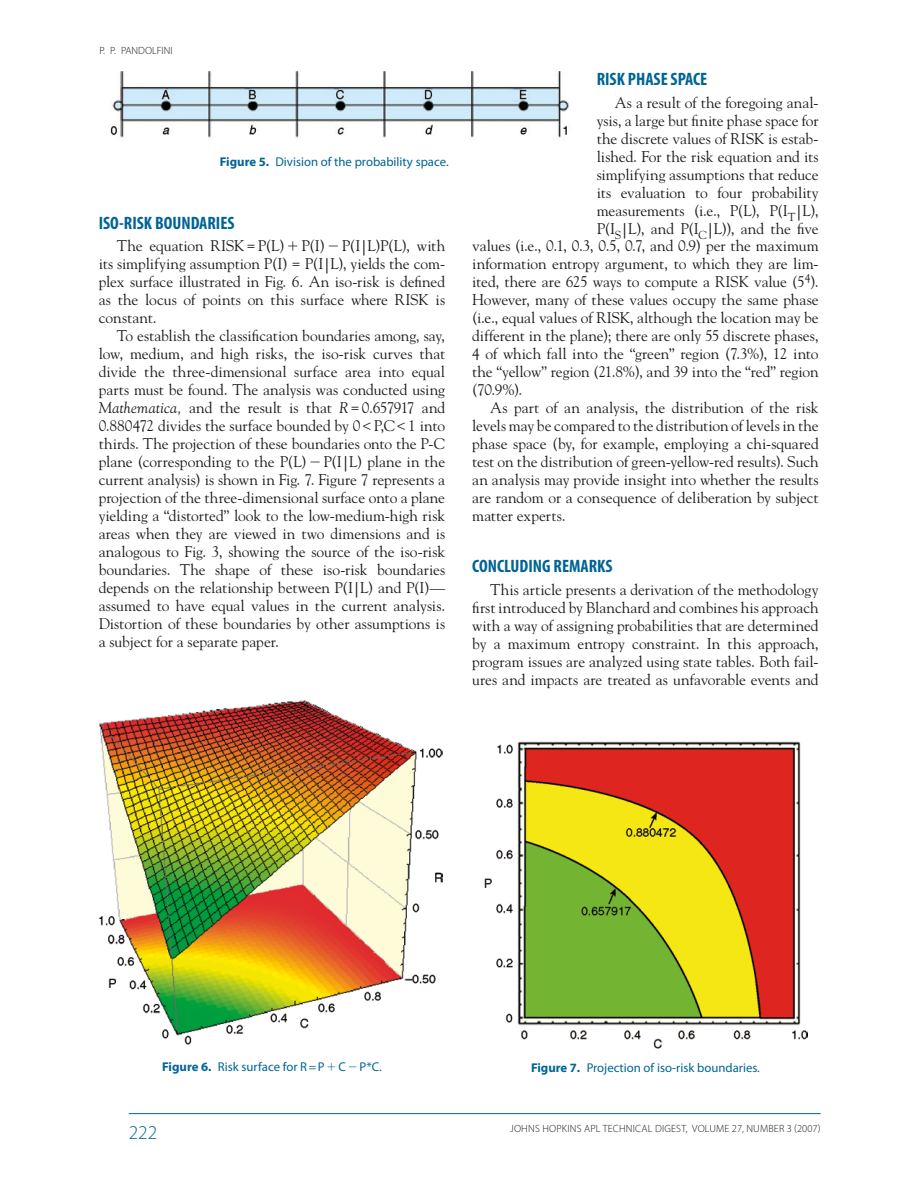
<style>
.page{position:relative;width:918px;height:1188px;background:#fff}
.page>*{position:absolute;margin:0;border:0;box-sizing:border-box;transform-origin:0 0}
.t1{font:300 19.5px "Myriad Pro";color:#006495}
.t2{font:700 condensed 18px "Myriad Pro";color:#006495}
.t3{font:15.45px/18px "Hopkins Goudy";letter-spacing:-.005em;color:#1c1c1a;text-align:justify}
.t4{font:12.75px "Myriad Pro";color:#006495}
.t5{font:300 10.5px "Myriad Pro";letter-spacing:.02em;color:#1c1c1a}
.t6{font:300 10.5px "Myriad Pro";color:#1c1c1a}
.s1{font-weight:700}
.s2{font-family:"Mathematical Pi One"}
.s3{font-style:italic}
</style>
<div class="page">
<hr style="left:129px;top:1113px;width:692px;height:1px;background:#006495">
<img style="left:110px;top:72px;width:459px;height:66px">
<img style="left:99px;top:700px;width:344px;height:345px">
<img style="left:484px;top:741px;width:324px;height:308px">
<p class="t6" style="left:99px;top:45px;width:75px">P. P. PANDOLFINI</p>
<p class="t4" style="left:220px;top:153px;width:230px"><span class="s1">Figure 5.</span> Division of the probability space.</p>
<p class="t2" style="left:99px;top:211px;width:137px">ISO-RISK BOUNDARIES</p>
<p class="t3" style="left:99px;top:237px;width:348px;text-indent:18px">The equation RISK=P(L)<span class="s2">1</span>P(I)<span class="s2">2</span>P(I L)P(L), with its simplifying assumption P(I) = P(I L), yields the com&shy;plex surface illustrated in Fig. 6. An iso-risk is defined as the locus of points on this surface where RISK is constant.</p>
<p class="t3" style="left:99px;top:327px;width:348px;text-indent:18px">To establish the classification boundaries among, say, low, medium, and high risks, the iso-risk curves that divide the three-dimensional surface area into equal parts must be found. The analysis was conducted using <span class="s3">Mathematica,</span> and the result is that <span class="s3">R</span>=0.657917 and 0.880472 divides the surface bounded by 0&lt;P,C&lt;1 into thirds. The projection of these boundaries onto the P-C plane (corresponding to the P(L)<span class="s2">2</span>P(I L) plane in the current analysis) is shown in Fig. 7. Figure 7 represents a projection of the three-dimensional surface onto a plane yielding a “distorted” look to the low-medium-high risk areas when they are viewed in two dimensions and is analogous to Fig. 3, showing the source of the iso-risk boundaries. The shape of these iso-risk boundaries depends on the relationship between P(I L) and P(I)— assumed to have equal values in the current analysis.<br>Distortion of these boundaries by other assumptions is a subject for a separate paper.</p>
<p class="t2" style="left:597px;top:68px;width:112px">RISK PHASE SPACE</p>
<p class="t3" style="left:615px;top:93px;width:206px">As a result of the foregoing anal-</p>
<p class="t3" style="left:597px;top:111px;width:223px">ysis, a large but finite phase space for</p>
<p class="t3" style="left:597px;top:129px;width:224px">the discrete values of RISK is estab-</p>
<p class="t3" style="left:597px;top:147px;width:223px">lished. For the risk equation and its</p>
<p class="t3" style="left:597px;top:165px;width:224px">simplifying assumptions that reduce</p>
<p class="t3" style="left:597px;top:183px;width:224px">its evaluation to four probability</p>
<p class="t3" style="left:597px;top:201px;width:224px">measurements (i.e., P(L), P(I<sub>T</sub> L),</p>
<p class="t3" style="left:597px;top:219px;width:224px">P(I<sub>S</sub> L), and P(I<sub>C</sub> L)), and the five</p>
<p class="t3" style="left:472px;top:237px;width:348px">values (i.e., 0.1, 0.3, 0.5, 0.7, and 0.9) per the maximum</p>
<p class="t3" style="left:472px;top:255px;width:348px">information entropy argument, to which they are lim-</p>
<p class="t3" style="left:472px;top:273px;width:348px">ited, there are 625 ways to compute a RISK value (5<sup>4</sup>).</p>
<p class="t3" style="left:472px;top:291px;width:348px">However, many of these values occupy the same phase</p>
<p class="t3" style="left:472px;top:309px;width:348px">(i.e., equal values of RISK, although the location may be</p>
<p class="t3" style="left:472px;top:327px;width:348px">different in the plane); there are only 55 discrete phases,</p>
<p class="t3" style="left:472px;top:345px;width:348px">4 of which fall into the “green” region (7.3%), 12 into</p>
<p class="t3" style="left:472px;top:363px;width:348px">the “yellow” region (21.8%), and 39 into the “red” region</p>
<p class="t3" style="left:472px;top:381px;width:52px">(70.9%).</p>
<p class="t3" style="left:490px;top:399px;width:330px">As part of an analysis, the distribution of the risk</p>
<p class="t3" style="left:472px;top:417px;width:348px">levels may be compared to the distribution of levels in the</p>
<p class="t3" style="left:472px;top:435px;width:348px">phase space (by, for example, employing a chi-squared</p>
<p class="t3" style="left:472px;top:453px;width:348px">test on the distribution of green-yellow-red results). Such</p>
<p class="t3" style="left:472px;top:471px;width:348px">an analysis may provide insight into whether the results</p>
<p class="t3" style="left:472px;top:489px;width:348px">are random or a consequence of deliberation by subject</p>
<p class="t3" style="left:472px;top:507px;width:95px">matter experts.</p>
<p class="t2" style="left:472px;top:555px;width:142px">CONCLUDING REMARKS</p>
<p class="t3" style="left:472px;top:580px;width:348px;text-indent:18px">This article presents a derivation of the methodology first introduced by Blanchard and combines his approach with a way of assigning probabilities that are determined by a maximum entropy constraint. In this approach, program issues are analyzed using state tables. Both fail&shy;ures and impacts are treated as unfavorable events and</p>
<p class="t4" style="left:162px;top:1059px;width:221px"><span class="s1">Figure 6.</span> Risk surface for R=P<span class="s2">1</span>C<span class="s2">2</span>P*C.</p>
<p class="t4" style="left:531px;top:1060px;width:230px"><span class="s1">Figure 7.</span> Projection of iso-risk boundaries.</p>
<p class="t1" style="left:129px;top:1121px;width:30px">222</p>
<p class="t5" style="left:510px;top:1122px;width:40px">JOHNS HOP</p>
<p class="t5" style="left:562px;top:1122px;width:260px">KINS APL TECHNICAL DIGEST, VOLUME 27, NUMBER 3 (2007)</p>
</div>
